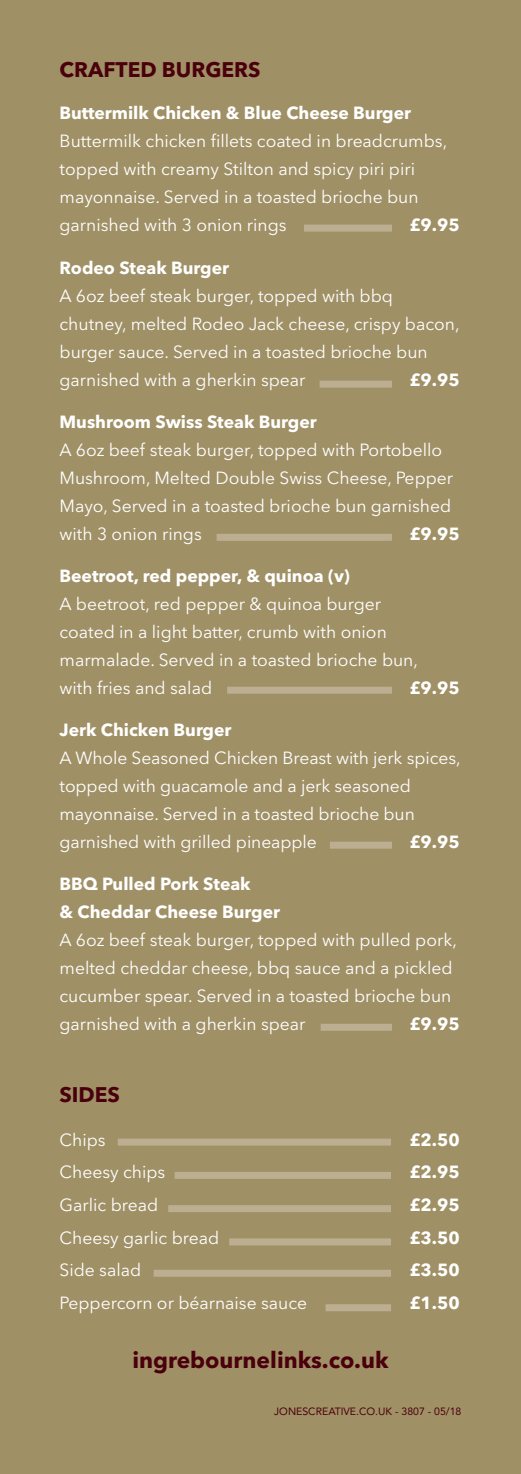
<style>
.page{position:relative;width:521px;height:1474px;background:#fff}
.page>*{position:absolute;margin:0;border:0;box-sizing:border-box;transform-origin:0 0}
.t1{font:700 22.75px "Avenir Next";color:#4a000c}
.t2{font:700 21px "Avenir Next";color:#4a000c}
.t3{font:17.5px/28px "Avenir Next";color:#fff}
.t4{font:700 17.5px/28px "Avenir Next";color:#fff}
.t5{font:10.5px "Avenir";color:#4a000c}
</style>
<div class="page">
<div style="left:0;top:0;width:521px;height:1473px;background:#a09066"></div>
<div style="left:304px;top:225px;width:88px;height:7px;background:#bcaf91"></div>
<div style="left:320px;top:380px;width:72px;height:7px;background:#bcaf91"></div>
<div style="left:217px;top:534px;width:175px;height:7px;background:#bcaf91"></div>
<div style="left:227px;top:686px;width:165px;height:7px;background:#bcaf91"></div>
<div style="left:330px;top:841px;width:62px;height:7px;background:#bcaf91"></div>
<div style="left:321px;top:1023px;width:71px;height:7px;background:#bcaf91"></div>
<div style="left:118px;top:1138px;width:273px;height:7px;background:#bcaf91"></div>
<div style="left:175px;top:1171px;width:216px;height:7px;background:#bcaf91"></div>
<div style="left:168px;top:1205px;width:223px;height:7px;background:#bcaf91"></div>
<div style="left:229px;top:1238px;width:162px;height:7px;background:#bcaf91"></div>
<div style="left:154px;top:1269px;width:237px;height:7px;background:#bcaf91"></div>
<div style="left:325px;top:1304px;width:66px;height:7px;background:#bcaf91"></div>
<p class="t2" style="left:60px;top:52px;width:203px">CRAFTED BURGERS</p>
<p class="t4" style="left:60px;top:99px;width:353px">Buttermilk Chicken &amp; Blue Cheese Burger</p>
<p class="t3" style="left:60px;top:127px;width:389px">Buttermilk chicken fillets coated in breadcrumbs, topped with creamy Stilton and spicy piri piri mayonnaise. Served in a toasted brioche bun garnished with 3 onion rings</p>
<p class="t4" style="left:409px;top:211px;width:52px">£9.95</p>
<p class="t4" style="left:60px;top:253px;width:171px">Rodeo Steak Burger</p>
<p class="t3" style="left:60px;top:281px;width:402px">A 6oz beef steak burger, topped with bbq chutney, melted Rodeo Jack cheese, crispy bacon, burger sauce. Served in a toasted brioche bun garnished with a gherkin spear</p>
<p class="t4" style="left:409px;top:365px;width:52px">£9.95</p>
<p class="t4" style="left:60px;top:407px;width:259px">Mushroom Swiss Steak Burger</p>
<p class="t3" style="left:60px;top:435px;width:395px">A 6oz beef steak burger, topped with Portobello Mushroom, Melted Double Swiss Cheese, Pepper Mayo, Served in a toasted brioche bun garnished with 3 onion rings</p>
<p class="t4" style="left:409px;top:519px;width:52px">£9.95</p>
<p class="t4" style="left:60px;top:561px;width:292px">Beetroot, red pepper, &amp; quinoa (v)</p>
<p class="t3" style="left:60px;top:589px;width:360px">A beetroot, red pepper &amp; quinoa burger coated in a light batter, crumb with onion marmalade. Served in a toasted brioche bun, with fries and salad</p>
<p class="t4" style="left:409px;top:673px;width:52px">£9.95</p>
<p class="t4" style="left:60px;top:715px;width:173px">Jerk Chicken Burger</p>
<p class="t3" style="left:60px;top:743px;width:402px">A Whole Seasoned Chicken Breast with jerk spices, topped with guacamole and a jerk seasoned mayonnaise. Served in a toasted brioche bun garnished with grilled pineapple</p>
<p class="t4" style="left:409px;top:827px;width:52px">£9.95</p>
<p class="t4" style="left:60px;top:869px;width:222px">BBQ Pulled Pork Steak<br>&amp; Cheddar Cheese Burger</p>
<p class="t3" style="left:60px;top:925px;width:399px">A 6oz beef steak burger, topped with pulled pork, melted cheddar cheese, bbq sauce and a pickled cucumber spear. Served in a toasted brioche bun garnished with a gherkin spear</p>
<p class="t4" style="left:409px;top:1009px;width:52px">£9.95</p>
<p class="t2" style="left:60px;top:1076px;width:62px">SIDES</p>
<p class="t3" style="left:60px;top:1124px;width:48px">Chips</p>
<p class="t4" style="left:409px;top:1125px;width:52px">£2.50</p>
<p class="t3" style="left:60px;top:1157px;width:107px">Cheesy chips</p>
<p class="t4" style="left:409px;top:1157px;width:52px">£2.95</p>
<p class="t3" style="left:60px;top:1190px;width:100px">Garlic bread</p>
<p class="t4" style="left:409px;top:1190px;width:52px">£2.95</p>
<p class="t3" style="left:60px;top:1222px;width:161px">Cheesy garlic bread</p>
<p class="t4" style="left:409px;top:1223px;width:52px">£3.50</p>
<p class="t3" style="left:60px;top:1255px;width:83px">Side salad</p>
<p class="t4" style="left:409px;top:1256px;width:52px">£3.50</p>
<p class="t3" style="left:60px;top:1288px;width:249px">Peppercorn or béarnaise sauce</p>
<p class="t4" style="left:409px;top:1288px;width:52px">£1.50</p>
<h1 class="t1" style="left:132px;top:1339px;width:258px">ingrebournelinks.co.uk</h1>
<p class="t5" style="left:274px;top:1402px;width:189px">JONESCREATIVE.CO.UK - 3807 - 05/18</p>
</div>
